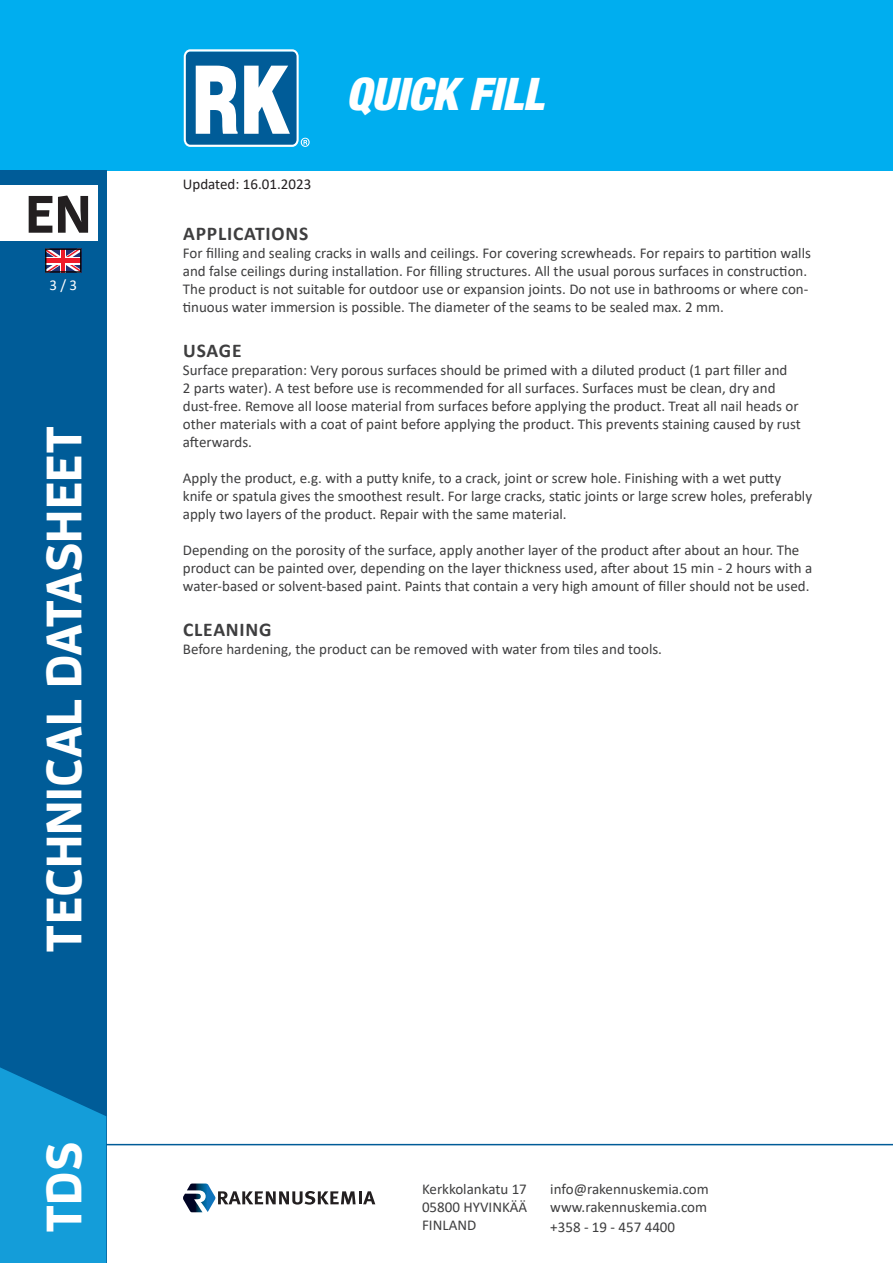
<style>
.page{position:relative;width:893px;height:1263px;background:#fff}
.page>*{position:absolute;margin:0;border:0;box-sizing:border-box;transform-origin:0 0}
.t1{font:700 52.5px "Enzo OT";color:#231f20}
.t2{font:700 49.5px "Enzo OT";color:#fff}
.t3{font:italic 900 condensed 45px "Helvetica Neue LT Std";color:#fff}
.t4{font:700 19.5px "Calibri";letter-spacing:.04em;color:#3e3e3f}
.t5{font:15px/18px "Calibri";color:#3e3e3f}
.t6{font:15px "Calibri";color:#231f20}
.t7{font:15px "Calibri";color:#fff}
</style>
<div class="page">
<div style="left:0;top:0;width:893px;height:170px;background:#00aeef"></div>
<div style="left:0;top:170px;width:106px;height:1093px;background:#005c98"></div>
<svg style="left:0;top:1067px;width:106px;height:196px;background:#1194d0"></svg>
<hr style="left:106px;top:1144px;width:787px;height:1px;background:#005c98">
<div style="left:0;top:186px;width:98px;height:55px;background:#fff"></div>
<svg style="left:184px;top:49px;width:126px;height:98px;background:#6faacc"></svg>
<svg style="left:183px;top:1183px;width:192px;height:29px"></svg>
<svg style="left:45px;top:249px;width:36px;height:24px"></svg>
<h1 class="t1" style="left:26px;top:181px;width:67px">EN</h1>
<p class="t7" style="left:49px;top:275px;width:29px">3 / 3</p>
<h2 class="t2" style="left:33px;top:952px;width:528px;rotate:-90deg">TECHNICAL DATASHEET</h2>
<h2 class="t2" style="left:33px;top:1233px;width:93px;rotate:-90deg">TDS</h2>
<p class="t6" style="left:183px;top:173px;width:130px">Updated: 16.01.2023</p>
<h3 class="t3" style="left:346px;top:66px;width:199px">QUICK FILL</h3>
<h3 class="t4" style="left:183px;top:220px;width:127px">APPLICATIONS</h3>
<p class="t5" style="left:183px;top:244px;width:630px">For filling and sealing cracks in walls and ceilings. For covering screwheads. For repairs to partition walls and false ceilings during installation. For filling structures. All the usual porous surfaces in construction.<br>The product is not suitable for outdoor use or expansion joints. Do not use in bathrooms or where con&shy;tinuous water immersion is possible. The diameter of the seams to be sealed max. 2 mm.</p>
<h3 class="t4" style="left:183px;top:337px;width:60px">USAGE</h3>
<p class="t5" style="left:183px;top:361px;width:619px">Surface preparation: Very porous surfaces should be primed with a diluted product (1 part filler and<br>2 parts water). A test before use is recommended for all surfaces. Surfaces must be clean, dry and dust-free. Remove all loose material from surfaces before applying the product. Treat all nail heads or other materials with a coat of paint before applying the product. This prevents staining caused by rust afterwards.</p>
<p class="t5" style="left:183px;top:469px;width:631px">Apply the product, e.g. with a putty knife, to a crack, joint or screw hole. Finishing with a wet putty knife or spatula gives the smoothest result. For large cracks, static joints or large screw holes, preferably apply two layers of the product. Repair with the same material.</p>
<p class="t5" style="left:183px;top:541px;width:631px">Depending on the porosity of the surface, apply another layer of the product after about an hour. The product can be painted over, depending on the layer thickness used, after about 15 min - 2 hours with a water-based or solvent-based paint. Paints that contain a very high amount of filler should not be used.</p>
<h3 class="t4" style="left:183px;top:616px;width:90px">CLEANING</h3>
<p class="t5" style="left:183px;top:640px;width:481px">Before hardening, the product can be removed with water from tiles and tools.</p>
<p class="t5" style="left:422px;top:1180px;width:107px;text-align:justify">Kerkkolankatu 17<br>05800 HYVINKÄÄ FINLAND</p>
<p class="t5" style="left:550px;top:1180px;width:160px;line-height:18.6px;text-align:justify">info@rakennuskemia.com www.rakennuskemia.com +358 - 19 - 457 4400</p>
</div>
